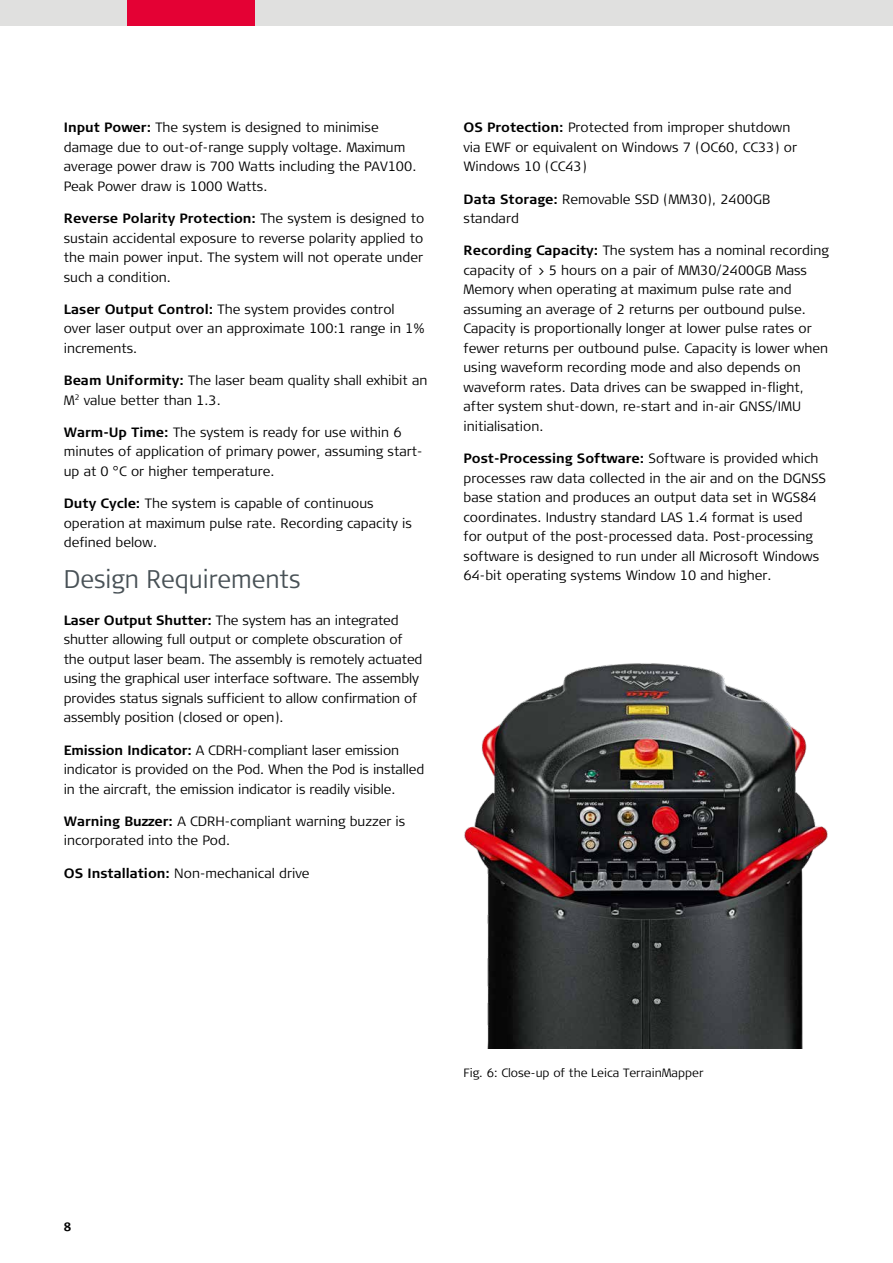
<style>
.page{position:relative;width:893px;height:1263px;background:#fff}
.page>*{position:absolute;margin:0;border:0;box-sizing:border-box;transform-origin:0 0}
.t1{font:300 25.5px "Signa Column";color:#485156;scale:.94 1}
.t2{font:300 13.5px/19.5px "Signa Column";color:#000}
.t3{font:300 12px "Signa Column";color:#000}
.t4{font:700 12px "Signa Column";color:#000}
.s1{font-weight:700}
</style>
<div class="page">
<div style="left:0;top:0;width:893px;height:26px;background:#e0e0df"></div>
<div style="left:128px;top:0;width:127px;height:26px;background:#e40134"></div>
<img style="left:464px;top:663px;width:364px;height:386px">
<p class="t2" style="left:64px;top:118px;width:354px"><span class="s1">Input Power:</span> The system is designed to minimise damage due to out-of-range supply voltage. Maximum average power draw is 700 Watts including the PAV100.<br>Peak Power draw is 1000 Watts.</p>
<p class="t2" style="left:64px;top:209px;width:362px;text-align:justify"><span class="s1">Reverse Polarity Protection:</span> The system is designed to sustain accidental exposure to reverse polarity applied to the main power input. The system will not operate under such a condition.</p>
<p class="t2" style="left:64px;top:300px;width:362px"><span class="s1">Laser Output Control:</span> The system provides control over laser output over an approximate 100:1 range in 1% increments.</p>
<p class="t2" style="left:64px;top:371px;width:365px"><span class="s1">Beam Uniformity:</span> The laser beam quality shall exhibit an<br>M<sup>2</sup> value better than 1.3.</p>
<p class="t2" style="left:64px;top:423px;width:360px"><span class="s1">Warm-Up Time:</span> The system is ready for use within 6 minutes of application of primary power, assuming start&shy;up at 0 °C or higher temperature.</p>
<p class="t2" style="left:64px;top:494px;width:350px"><span class="s1">Duty Cycle:</span> The system is capable of continuous operation at maximum pulse rate. Recording capacity is defined below.</p>
<h1 class="t1" style="left:64px;top:563px;width:253px">Design Requirements</h1>
<p class="t2" style="left:64px;top:611px;width:360px"><span class="s1">Laser Output Shutter:</span> The system has an integrated shutter allowing full output or complete obscuration of the output laser beam. The assembly is remotely actuated using the graphical user interface software. The assembly provides status signals sufficient to allow confirmation of assembly position (closed or open).</p>
<p class="t2" style="left:64px;top:740px;width:362px"><span class="s1">Emission Indicator:</span> A CDRH-compliant laser emission indicator is provided on the Pod. When the Pod is installed in the aircraft, the emission indicator is readily visible.</p>
<p class="t2" style="left:64px;top:812px;width:343px"><span class="s1">Warning Buzzer:</span> A CDRH-compliant warning buzzer is incorporated into the Pod.</p>
<p class="t2" style="left:64px;top:863px;width:247px"><span class="s1">OS Installation:</span> Non-mechanical drive</p>
<p class="t2" style="left:463px;top:118px;width:335px"><span class="s1">OS Protection:</span> Protected from improper shutdown via EWF or equivalent on Windows 7 (OC60, CC33) or<br>Windows 10 (CC43)</p>
<p class="t2" style="left:463px;top:189px;width:308px"><span class="s1">Data Storage:</span> Removable SSD (MM30), 2400GB standard</p>
<p class="t2" style="left:463px;top:241px;width:367px"><span class="s1">Recording Capacity:</span> The system has a nominal recording capacity of &gt; 5 hours on a pair of MM30/2400GB Mass Memory when operating at maximum pulse rate and assuming an average of 2 returns per outbound pulse.<br>Capacity is proportionally longer at lower pulse rates or fewer returns per outbound pulse. Capacity is lower when using waveform recording mode and also depends on waveform rates. Data drives can be swapped in-flight, after system shut-down, re-start and in-air GNSS/IMU initialisation.</p>
<p class="t2" style="left:463px;top:449px;width:364px"><span class="s1">Post-Processing Software:</span> Software is provided which processes raw data collected in the air and on the DGNSS base station and produces an output data set in WGS84 coordinates. Industry standard LAS 1.4 format is used<br>for output of the post-processed data. Post-processing software is designed to run under all Microsoft Windows 64-bit operating systems Window 10 and higher.</p>
<p class="t4" style="left:64px;top:1219px;width:9px">8</p>
<p class="t3" style="left:463px;top:1065px;width:241px">Fig. 6: Close-up of the Leica TerrainMapper</p>
</div>
